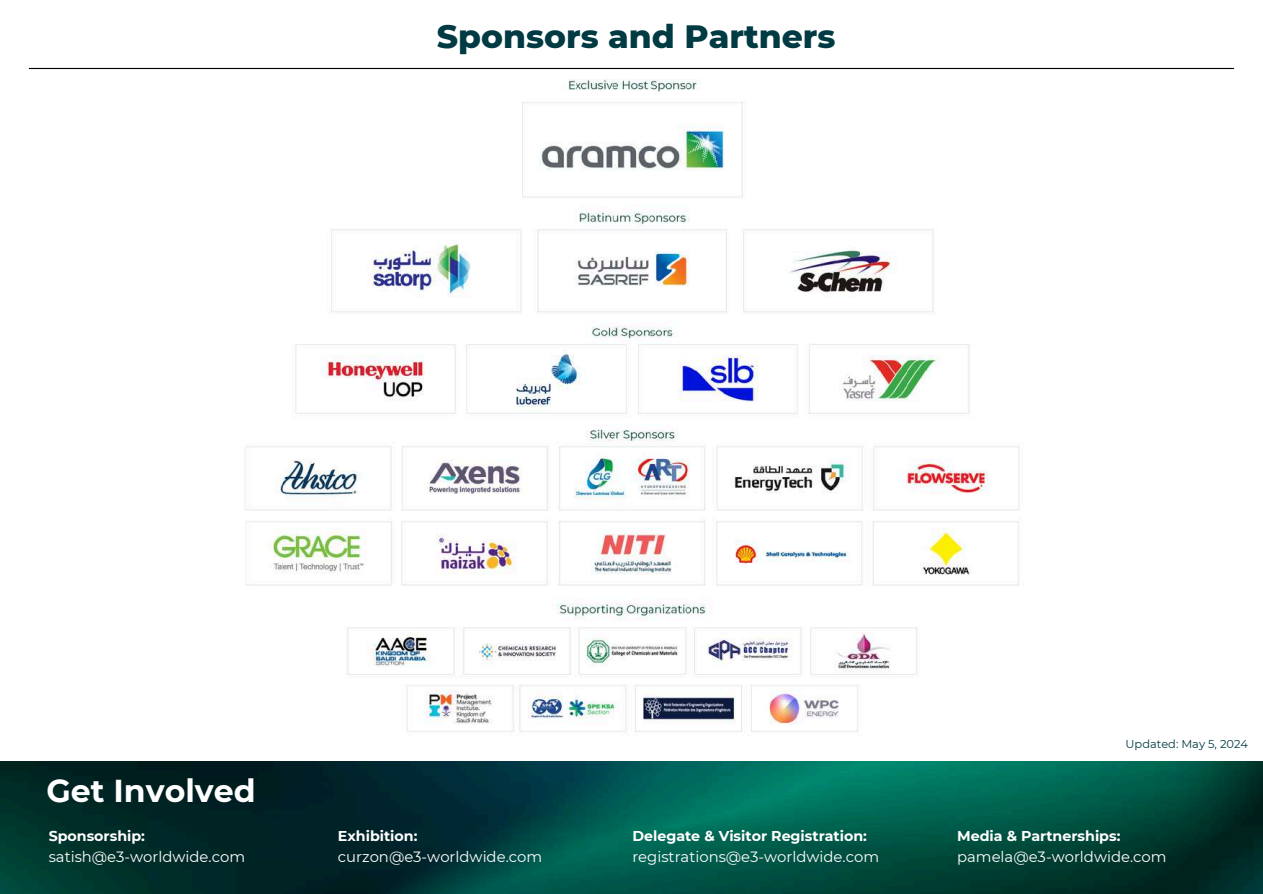
<style>
.page{position:relative;width:1263px;height:894px;background:#fff}
.page>*{position:absolute;margin:0;border:0;box-sizing:border-box;transform-origin:0 0}
.t1{font:800 33px "Montserrat";color:#003a43}
.t2{font:700 31.65px "Montserrat";color:#fff}
.t3{font:14.85px "Montserrat";color:#fff}
.t4{font:700 14.25px "Montserrat";color:#fff}
.t5{font:11.4px "Montserrat";color:#003a43}
</style>
<div class="page">
<img style="left:0;top:761px;width:1263px;height:132px">
<hr style="left:29px;top:68px;width:1205px;height:1px;background:#000">
<img style="left:245px;top:79px;width:775px;height:653px">
<h1 class="t1" style="left:437px;top:16px;width:400px">Sponsors and Partners</h1>
<h2 class="t2" style="left:47px;top:770px;width:211px">Get Involved</h2>
<p class="t5" style="left:1125px;top:737px;width:124px">Updated: May 5, 2024</p>
<p class="t4" style="left:49px;top:827px;width:98px">Sponsorship:</p>
<p class="t4" style="left:338px;top:827px;width:81px">Exhibition:</p>
<p class="t4" style="left:957px;top:827px;width:165px">Media &amp; Partnerships:</p>
<p class="t3" style="left:49px;top:847px;width:198px">satish@e3-worldwide.com</p>
<p class="t3" style="left:338px;top:847px;width:206px">curzon@e3-worldwide.com</p>
<p class="t3" style="left:957px;top:847px;width:211px">pamela@e3-worldwide.com</p>
<p class="t4" style="left:632px;top:827px;width:236px">Delegate &amp; Visitor Registration:</p>
<p class="t3" style="left:632px;top:847px;width:248px">registrations@e3-worldwide.com</p>
</div>
